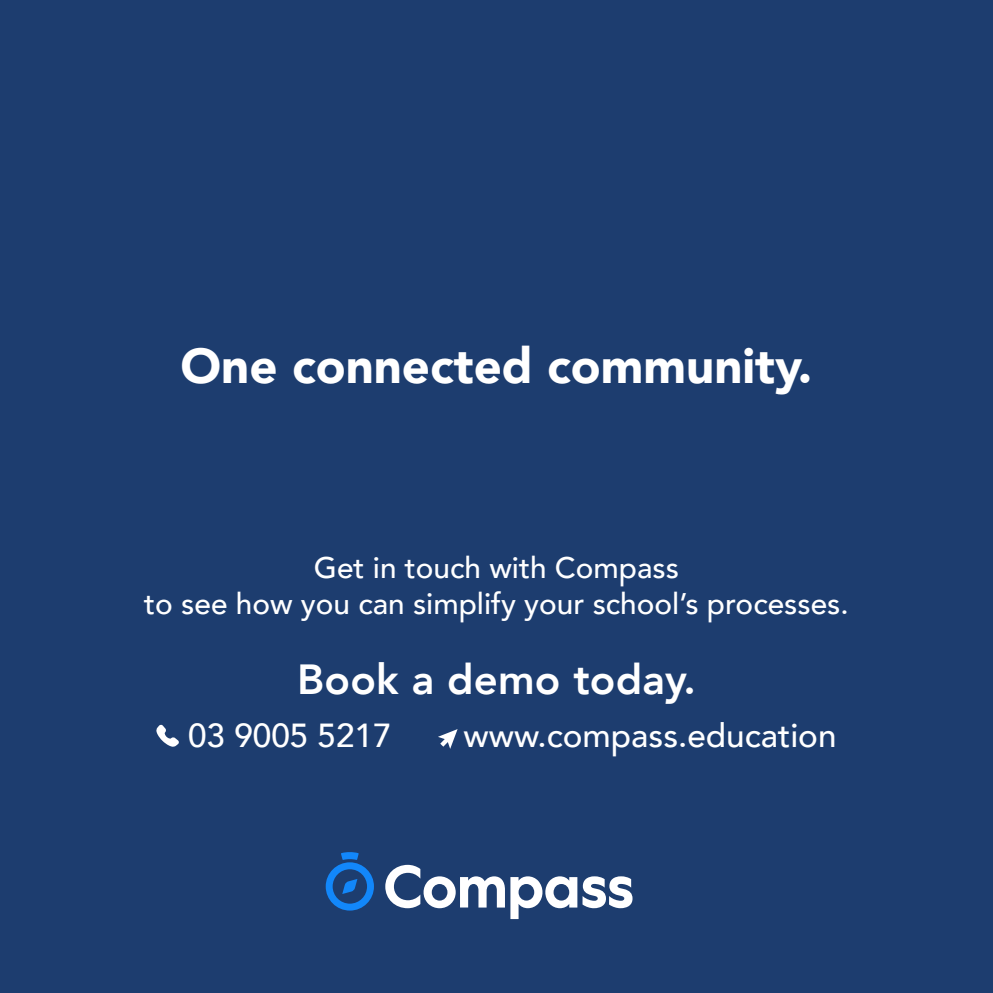
<style>
.page{position:relative;width:993px;height:993px;background:#fff}
.page>*{position:absolute;margin:0;border:0;box-sizing:border-box;transform-origin:0 0}
.t1{font:900 49px "Avenir";color:#fff}
.t2{font:800 42px "Avenir";letter-spacing:.005em;color:#fff}
.t3{font:500 33.25px "Avenir";color:#fff}
.t4{font:500 29.75px/35.7px "Avenir";color:#fff;text-align:center}
</style>
<div class="page">
<div style="left:0;top:0;width:992px;height:992px;background:#1d3d6f"></div>
<svg style="left:156px;top:724px;width:23px;height:22px"></svg>
<svg style="left:438px;top:729px;width:19px;height:19px"></svg>
<svg style="left:325px;top:852px;width:49px;height:58px"></svg>
<svg style="left:385px;top:864px;width:247px;height:54px"></svg>
<h1 class="t1" style="left:180px;top:323px;width:633px">One connected community.</h1>
<p class="t4" style="left:144px;top:548px;width:705px">Get in touch with Compass<br>to see how you can simplify your school’s processes.</p>
<h2 class="t2" style="left:297px;top:646px;width:400px">Book a demo today.</h2>
<p class="t3" style="left:188px;top:706px;width:205px">03 9005 5217</p>
<p class="t3" style="left:463px;top:706px;width:374px">www.compass.education</p>
</div>
